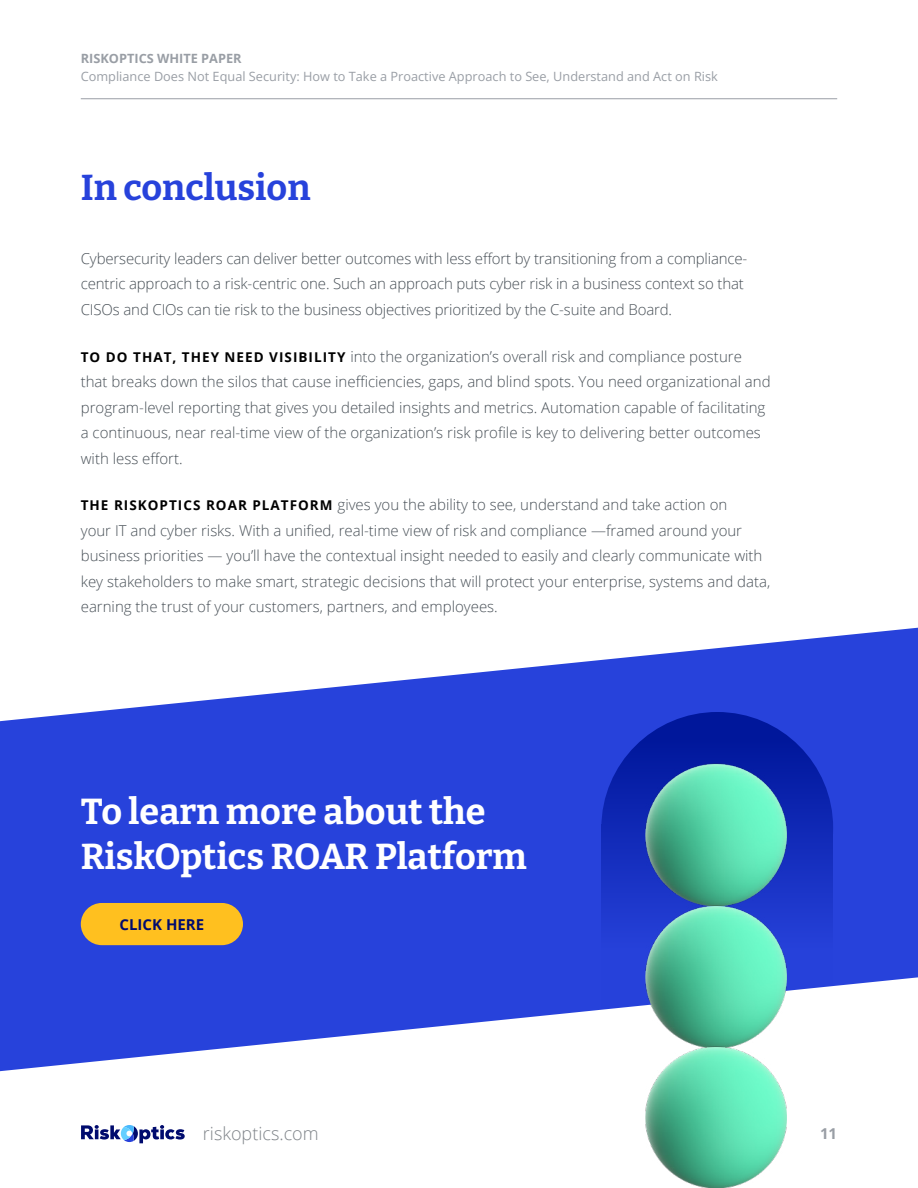
<style>
.page{position:relative;width:918px;height:1188px;background:#fff}
.page>*{position:absolute;margin:0;border:0;box-sizing:border-box;transform-origin:0 0}
.t1{font:700 36px/45px "Bitter";color:#fff}
.t2{font:700 36px "Bitter";color:#2742db}
.t3{font:300 18px "Open Sans";color:#7f8489}
.t4{font:300 15px/25.5px "Open Sans";color:#485057}
.t5{font:700 15px "Open Sans";color:#000b6e}
.t6{font:700 15px "Open Sans";color:#999ea5}
.t7{font:12.75px "Open Sans";color:#999ea5}
.t8{font:700 12.75px "Open Sans";color:#999ea5}
.s1{font-weight:700;font-size:13.5px;color:#000}
</style>
<div class="page">
<svg style="left:0;top:628px;width:918px;height:443px;fill:#2742db"></svg>
<svg style="left:602px;top:839px;width:231px;height:232px"></svg>
<svg style="left:601px;top:712px;width:232px;height:232px;background:#0a23ad"></svg>
<div style="left:81px;top:903px;width:162px;height:42px;background:#ffc01f;border-radius:21px"></div>
<img style="left:645px;top:764px;width:141px;height:424px">
<hr style="left:81px;top:98px;width:756px;height:1px;background:#999ea5">
<svg style="left:81px;top:1125px;width:104px;height:18px"></svg>
<p class="t8" style="left:81px;top:49px;width:162px">RISKOPTICS WHITE PAPER</p>
<p class="t7" style="left:81px;top:67px;width:639px">Compliance Does Not Equal Security: How to Take a Proactive Approach to See, Understand and Act on Risk</p>
<h1 class="t2" style="left:81px;top:165px;width:231px">In conclusion</h1>
<p class="t4" style="left:81px;top:245px;width:668px">Cybersecurity leaders can deliver better outcomes with less effort by transitioning from a compliance&shy;centric approach to a risk-centric one. Such an approach puts cyber risk in a business context so that<br>CISOs and CIOs can tie risk to the business objectives prioritized by the C-suite and Board.</p>
<p class="t4" style="left:81px;top:343px;width:691px"><span class="s1">TO DO THAT, THEY NEED VISIBILITY</span> into the organization’s overall risk and compliance posture that breaks down the silos that cause inefficiencies, gaps, and blind spots. You need organizational and program-level reporting that gives you detailed insights and metrics. Automation capable of facilitating a continuous, near real-time view of the organization’s risk profile is key to delivering better outcomes with less effort.</p>
<p class="t4" style="left:81px;top:492px;width:691px"><span class="s1">THE RISKOPTICS ROAR PLATFORM</span> gives you the ability to see, understand and take action on<br>your IT and cyber risks. With a unified, real-time view of risk and compliance —framed around your business priorities — you’ll have the contextual insight needed to easily and clearly communicate with key stakeholders to make smart, strategic decisions that will protect your enterprise, systems and data, earning the trust of your customers, partners, and employees.</p>
<h1 class="t1" style="left:81px;top:788px;width:448px">To learn more about the<br>RiskOptics ROAR Platform</h1>
<p class="t5" style="left:120px;top:914px;width:86px">CLICK HERE</p>
<p class="t3" style="left:203px;top:1121px;width:117px">riskoptics.com</p>
<p class="t6" style="left:820px;top:1123px;width:19px">11</p>
</div>
